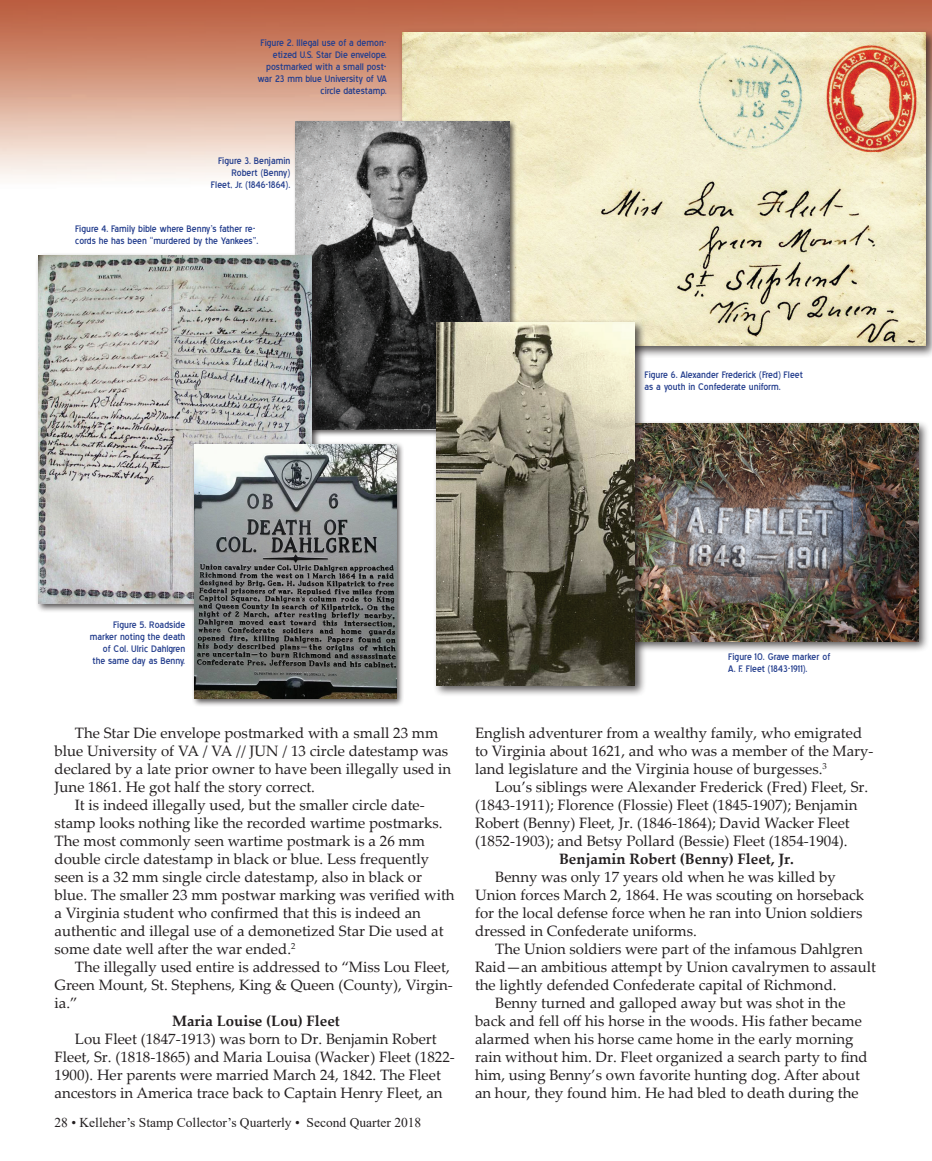
<style>
.page{position:relative;width:932px;height:1161px;background:#fff}
.page>*{position:absolute;margin:0;border:0;box-sizing:border-box;transform-origin:0 0}
.t1{font:15px/18px "Palatino Linotype";color:#231f20}
.t2{font:700 15px "Palatino Linotype";color:#231f20}
.t3{font:13.5px "Times New Roman";color:#231f20}
.t4{font:12px/12px "Blue Highway";color:#253f8e;text-align:right}
</style>
<div class="page">
<div style="left:623px;top:420px;width:307px;height:233px;background:#231f20;opacity:.75"></div>
<img style="left:646px;top:424px;width:272px;height:217px">
<img style="left:0;top:0;width:932px;height:179px">
<div style="left:398px;top:28px;width:534px;height:331px;background:#231f20;opacity:.75"></div>
<img style="left:402px;top:32px;width:523px;height:314px">
<div style="left:293px;top:119px;width:224px;height:318px;background:#231f20;opacity:.75"></div>
<img style="left:295px;top:122px;width:214px;height:307px">
<div style="left:36px;top:253px;width:285px;height:360px;background:#231f20;opacity:.75"></div>
<img style="left:38px;top:255px;width:274px;height:348px">
<div style="left:192px;top:441px;width:212px;height:266px;background:#231f20;opacity:.75"></div>
<img style="left:194px;top:444px;width:202px;height:254px">
<div style="left:432px;top:319px;width:214px;height:379px;background:#231f20;opacity:.75"></div>
<img style="left:436px;top:323px;width:198px;height:363px">
<p class="t4" style="left:258px;top:37px;width:131px">Figure 2. Illegal use of a demon&shy;etized U.S. Star Die envelope. postmarked with a small post&shy;war 23 mm blue University of VA circle datestamp.</p>
<p class="t4" style="left:211px;top:155px;width:81px">Figure 3. Benjamin<br>Robert (Benny)<br>Fleet, Jr. (1846-1864).</p>
<p class="t4" style="left:75px;top:223px;width:185px;text-align:left">Figure 4. Family bible where Benny’s father re&shy;cords he has been “murdered by the Yankees”.</p>
<p class="t4" style="left:644px;top:369px;width:160px;text-align:left">Figure 6. Alexander Frederick (Fred) Fleet as a youth in Confederate uniform.</p>
<p class="t4" style="left:90px;top:618px;width:97px">Figure 5. Roadside marker noting the death of Col. Ulric Dahlgren the same day as Benny.</p>
<p class="t4" style="left:728px;top:651px;width:104px">Figure 10. Grave marker of</p>
<p class="t4" style="left:728px;top:663px;width:81px">A. F. Fleet (1843-1911).</p>
<p class="t1" style="left:55px;top:724px;width:398px;text-indent:20px">The Star Die envelope postmarked with a small 23 mm blue University of VA / VA // JUN / 13 circle datestamp was declared by a late prior owner to have been illegally used in June 1861. He got half the story correct.</p>
<p class="t1" style="left:55px;top:796px;width:401px;text-indent:20px">It is indeed illegally used, but the smaller circle date&shy;stamp looks nothing like the recorded wartime postmarks.<br>The most commonly seen wartime postmark is a 26 mm double circle datestamp in black or blue. Less frequently seen is a 32 mm single circle datestamp, also in black or blue. The smaller 23 mm postwar marking was verified with a Virginia student who confirmed that this is indeed an authentic and illegal use of a demonetized Star Die used at some date well after the war ended.<sup>2</sup></p>
<p class="t1" style="left:55px;top:958px;width:400px;text-indent:20px">The illegally used entire is addressed to “Miss Lou Fleet,<br>Green Mount, St. Stephens, King &amp; Queen (County), Virgin&shy;ia.”</p>
<p class="t2" style="left:172px;top:1011px;width:169px">Maria Louise (Lou) Fleet</p>
<p class="t1" style="left:55px;top:1030px;width:402px;text-indent:20px">Lou Fleet (1847-1913) was born to Dr. Benjamin Robert Fleet, Sr. (1818-1865) and Maria Louisa (Wacker) Fleet (1822- 1900). Her parents were married March 24, 1842. The Fleet ancestors in America trace back to Captain Henry Fleet, an</p>
<p class="t3" style="left:55px;top:1113px;width:368px">28 • Kelleher’s Stamp Collector’s Quarterly • Second Quarter 2018</p>
<p class="t1" style="left:475px;top:724px;width:400px">English adventurer from a wealthy family, who emigrated to Virginia about 1621, and who was a member of the Mary&shy;land legislature and the Virginia house of burgesses.<sup>3</sup></p>
<p class="t1" style="left:475px;top:778px;width:395px;text-indent:20px">Lou’s siblings were Alexander Frederick (Fred) Fleet, Sr. (1843-1911); Florence (Flossie) Fleet (1845-1907); Benjamin Robert (Benny) Fleet, Jr. (1846-1864); David Wacker Fleet (1852-1903); and Betsy Pollard (Bessie) Fleet (1854-1904).</p>
<p class="t2" style="left:559px;top:849px;width:236px">Benjamin Robert (Benny) Fleet, Jr.</p>
<p class="t1" style="left:475px;top:868px;width:391px;text-indent:20px">Benny was only 17 years old when he was killed by Union forces March 2, 1864. He was scouting on horseback for the local defense force when he ran into Union soldiers dressed in Confederate uniforms.</p>
<p class="t1" style="left:475px;top:940px;width:402px;text-indent:20px">The Union soldiers were part of the infamous Dahlgren<br>Raid—an ambitious attempt by Union cavalrymen to assault the lightly defended Confederate capital of Richmond.</p>
<p class="t1" style="left:475px;top:994px;width:394px;text-indent:20px">Benny turned and galloped away but was shot in the back and fell off his horse in the woods. His father became alarmed when his horse came home in the early morning rain without him. Dr. Fleet organized a search party to find him, using Benny’s own favorite hunting dog. After about an hour, they found him. He had bled to death during the</p>
</div>
